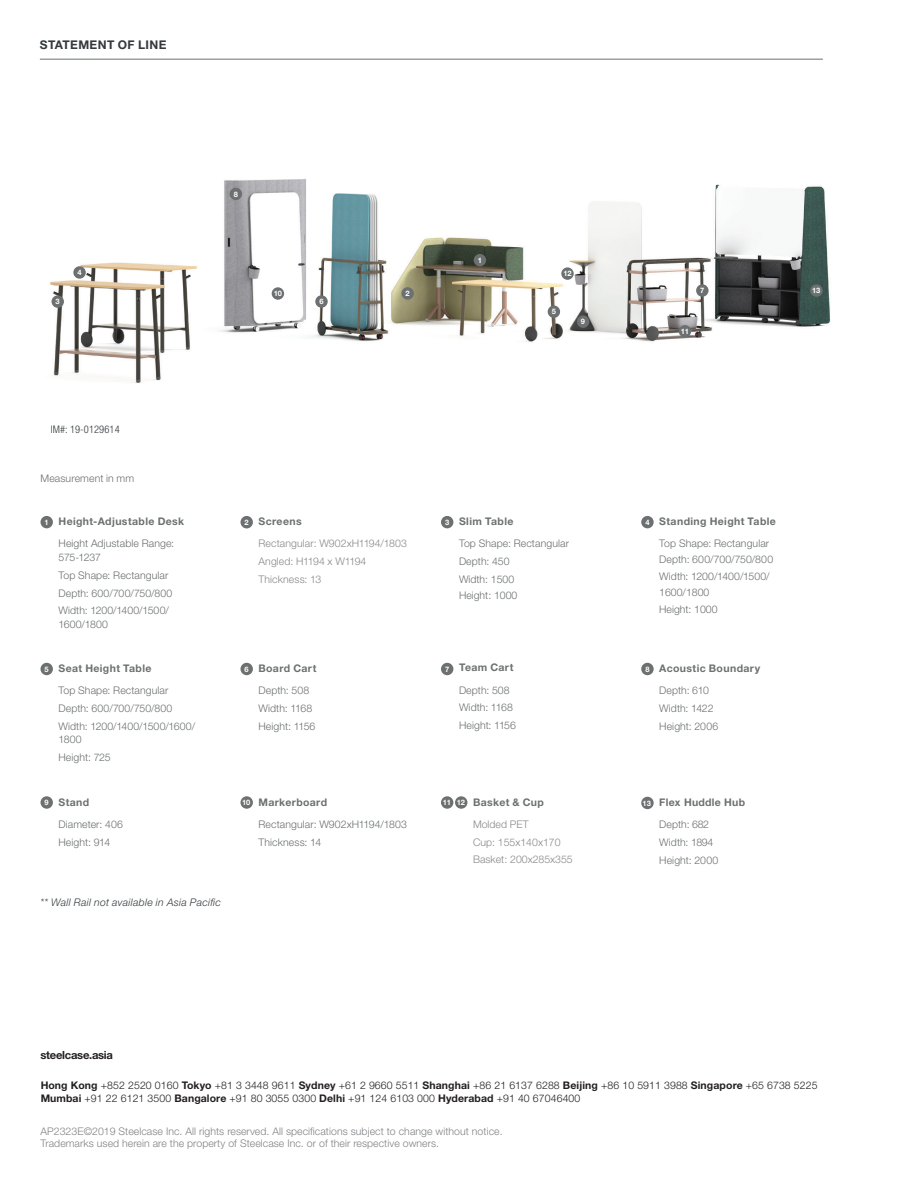
<style>
.page{position:relative;width:918px;height:1188px;background:#fff}
.page>*{position:absolute;margin:0;border:0;box-sizing:border-box;transform-origin:0 0}
.t1{font:700 12px "Helvetica Neue LT Pro";letter-spacing:.03em;color:#33393c}
.t2{font:700 11.25px "Helvetica Neue LT Pro";letter-spacing:-.025em;color:#231f20}
.SOL__Specs_-_MOD_cop{font:300 10.5px/17.9px "Helvetica Neue LT Pro";letter-spacing:.01em;color:#6c7070}
.t3{font:300 10.5px/13.5px "Helvetica Neue LT Pro";letter-spacing:.01em;color:#231f20}
.t4{font:300 10.5px/12.6px "Helvetica Neue LT Pro";letter-spacing:.005em;color:#808285}
.t5{font:700 10.5px "Helvetica Neue LT Pro";letter-spacing:.035em;color:#6c7070}
.t6{font:300 10.5px/17.9px "Helvetica Neue LT Pro";color:#888989}
.t7{font:italic 300 10.5px "Helvetica Neue LT Pro";letter-spacing:.03em;color:#33393c}
.t8{font:300 condensed 10.5px "Helvetica Neue LT Pro";letter-spacing:.01em;color:#33393c}
.t9{font:700 7.5px "Helvetica Neue LT Pro";color:#fff}
.s1{font-size:7.5px;color:#fff}
.s2{font-weight:700;font-size:7.5px;color:#fff}
.s3{font-weight:700}
</style>
<div class="page">
<div style="left:455px;top:796px;width:12px;height:13px;background:#6c7070;border-radius:50%"></div>
<div style="left:41px;top:516px;width:12px;height:12px;background:#6c7070;border-radius:50%"></div>
<div style="left:441px;top:516px;width:12px;height:12px;background:#6c7070;border-radius:50%"></div>
<div style="left:641px;top:516px;width:13px;height:12px;background:#6c7070;border-radius:50%"></div>
<div style="left:41px;top:796px;width:12px;height:13px;background:#6c7070;border-radius:50%"></div>
<div style="left:641px;top:663px;width:13px;height:12px;background:#6c7070;border-radius:50%"></div>
<div style="left:240px;top:796px;width:13px;height:13px;background:#6c7070;border-radius:50%"></div>
<div style="left:641px;top:797px;width:13px;height:12px;background:#6c7070;border-radius:50%"></div>
<div style="left:441px;top:663px;width:12px;height:12px;background:#6c7070;border-radius:50%"></div>
<div style="left:41px;top:663px;width:12px;height:12px;background:#6c7070;border-radius:50%"></div>
<div style="left:241px;top:663px;width:12px;height:12px;background:#6c7070;border-radius:50%"></div>
<div style="left:240px;top:516px;width:13px;height:12px;background:#6c7070;border-radius:50%"></div>
<div style="left:441px;top:796px;width:12px;height:13px;background:#6c7070;border-radius:50%"></div>
<img style="left:39px;top:58px;width:791px;height:325px">
<div style="left:679px;top:325px;width:12px;height:12px;background:#6c7070;border-radius:50%"></div>
<div style="left:561px;top:267px;width:13px;height:13px;background:#6c7070;border-radius:50%"></div>
<div style="left:474px;top:254px;width:12px;height:12px;background:#6c7070;border-radius:50%"></div>
<div style="left:52px;top:295px;width:12px;height:13px;background:#6c7070;border-radius:50%"></div>
<div style="left:73px;top:266px;width:13px;height:13px;background:#6c7070;border-radius:50%"></div>
<div style="left:230px;top:188px;width:12px;height:12px;background:#6c7070;border-radius:50%"></div>
<div style="left:577px;top:315px;width:12px;height:13px;background:#6c7070;border-radius:50%"></div>
<div style="left:696px;top:284px;width:13px;height:13px;background:#6c7070;border-radius:50%"></div>
<div style="left:548px;top:305px;width:12px;height:13px;background:#6c7070;border-radius:50%"></div>
<div style="left:272px;top:287px;width:12px;height:13px;background:#6c7070;border-radius:50%"></div>
<div style="left:315px;top:295px;width:13px;height:13px;background:#6c7070;border-radius:50%"></div>
<div style="left:401px;top:287px;width:13px;height:13px;background:#6c7070;border-radius:50%"></div>
<div style="left:810px;top:284px;width:13px;height:13px;background:#6c7070;border-radius:50%"></div>
<hr style="left:40px;top:59px;width:783px;height:1px;background:#6c7070">
<p class="t1" style="left:40px;top:37px;width:128px">STATEMENT OF LINE</p>
<p class="t9" style="left:234px;top:189px;width:6px">8</p>
<p class="t9" style="left:478px;top:255px;width:6px">1</p>
<p class="t9" style="left:77px;top:268px;width:6px">4</p>
<p class="t9" style="left:563px;top:269px;width:10px">12</p>
<p class="t9" style="left:274px;top:289px;width:10px">10</p>
<p class="t9" style="left:406px;top:289px;width:6px">2</p>
<p class="t9" style="left:56px;top:297px;width:6px">3</p>
<p class="t9" style="left:319px;top:297px;width:6px">6</p>
<p class="t9" style="left:552px;top:307px;width:6px">5</p>
<p class="t9" style="left:581px;top:317px;width:6px">9</p>
<p class="t8" style="left:51px;top:423px;width:71px">IM#: 19-0129614</p>
<p class="SOL__Specs_-_MOD_cop" style="left:40px;top:469px;width:95px">Measurement in mm</p>
<p class="t5" style="left:45px;top:515px;width:141px"><span class="s1">1</span> Height-Adjustable Desk</p>
<p class="t5" style="left:245px;top:515px;width:59px"><span class="s1">2</span> Screens</p>
<p class="SOL__Specs_-_MOD_cop" style="left:459px;top:511px;width:112px;line-height:21.5px;text-indent:-14px"><span class="s2">3</span> <span class="s3">Slim Table<br></span>Top Shape: Rectangular</p>
<p class="SOL__Specs_-_MOD_cop" style="left:459px;top:552px;width:60px;line-height:17.2px">Depth: 450<br>Width: 1500<br>Height: 1000</p>
<p class="t6" style="left:259px;top:535px;width:150px">Rectangular: W902xH1194/1803<br>Angled: H1194 x W1194<br>Thickness: 13</p>
<p class="SOL__Specs_-_MOD_cop" style="left:59px;top:537px;width:117px;line-height:13.5px">Height Adjustable Range:<br>575-1237</p>
<p class="SOL__Specs_-_MOD_cop" style="left:59px;top:566px;width:115px">Top Shape: Rectangular<br>Depth: 600/700/750/800<br>Width: 1200/1400/1500/</p>
<p class="SOL__Specs_-_MOD_cop" style="left:59px;top:615px;width:51px">1600/1800</p>
<p class="t9" style="left:700px;top:286px;width:6px">7</p>
<p class="t9" style="left:812px;top:286px;width:10px">13</p>
<p class="t9" style="left:681px;top:326px;width:10px">11</p>
<p class="SOL__Specs_-_MOD_cop" style="left:659px;top:511px;width:118px;line-height:21.5px;text-indent:-14px"><span class="s2">4</span> <span class="s3">Standing Height Table<br></span>Top Shape: Rectangular</p>
<p class="SOL__Specs_-_MOD_cop" style="left:659px;top:551px;width:115px;line-height:16.6px">Depth: 600/700/750/800<br>Width: 1200/1400/1500/<br>1600/1800<br>Height: 1000</p>
<p class="t5" style="left:459px;top:661px;width:56px">Team Cart</p>
<p class="SOL__Specs_-_MOD_cop" style="left:459px;top:681px;width:58px">Depth: 508<br>Width: 1168<br>Height: 1156</p>
<p class="t5" style="left:45px;top:662px;width:108px"><span class="s1">5</span> Seat Height Table</p>
<p class="t5" style="left:245px;top:662px;width:73px"><span class="s1">6</span> Board Cart</p>
<p class="t9" style="left:445px;top:664px;width:6px">7</p>
<p class="t5" style="left:645px;top:662px;width:116px"><span class="s1">8</span> Acoustic Boundary</p>
<p class="SOL__Specs_-_MOD_cop" style="left:58px;top:681px;width:138px">Top Shape: Rectangular<br>Depth: 600/700/750/800<br>Width: 1200/1400/1500/1600/</p>
<p class="SOL__Specs_-_MOD_cop" style="left:58px;top:731px;width:54px">1800<br>Height: 725</p>
<p class="t5" style="left:58px;top:795px;width:32px">Stand</p>
<p class="SOL__Specs_-_MOD_cop" style="left:58px;top:815px;width:66px">Diameter: 406<br>Height: 914</p>
<p class="SOL__Specs_-_MOD_cop" style="left:258px;top:681px;width:52px">Depth: 508</p>
<p class="SOL__Specs_-_MOD_cop" style="left:659px;top:681px;width:51px">Depth: 610</p>
<p class="SOL__Specs_-_MOD_cop" style="left:258px;top:699px;width:55px">Width: 1168</p>
<p class="SOL__Specs_-_MOD_cop" style="left:659px;top:699px;width:56px">Width: 1422</p>
<p class="SOL__Specs_-_MOD_cop" style="left:258px;top:717px;width:58px">Height: 1156</p>
<p class="SOL__Specs_-_MOD_cop" style="left:659px;top:717px;width:60px">Height: 2006</p>
<p class="t9" style="left:45px;top:798px;width:6px">9</p>
<p class="t5" style="left:242px;top:795px;width:87px"><span class="s1">10</span> Markerboard</p>
<p class="t5" style="left:443px;top:795px;width:103px"><span class="s1">11 12</span> Basket &amp; Cup</p>
<p class="t5" style="left:643px;top:796px;width:104px"><span class="s1">13</span> Flex Huddle Hub</p>
<p class="SOL__Specs_-_MOD_cop" style="left:258px;top:815px;width:150px">Rectangular: W902xH1194/1803<br>Thickness: 14</p>
<p class="t6" style="left:473px;top:815px;width:101px">Molded PET<br>Cup: 155x140x170<br>Basket: 200x285x355</p>
<p class="SOL__Specs_-_MOD_cop" style="left:659px;top:815px;width:60px">Depth: 682<br>Width: 1894<br>Height: 2000</p>
<p class="t7" style="left:40px;top:896px;width:182px">** Wall Rail not available in Asia Pacific</p>
<p class="t2" style="left:40px;top:1047px;width:74px">steelcase.asia</p>
<p class="t3" style="left:40px;top:1078px;width:779px"><span class="s3">Hong Kong</span> +852 2520 0160 <span class="s3">Tokyo</span> +81 3 3448 9611 <span class="s3">Sydney</span> +61 2 9660 5511 <span class="s3">Shanghai</span> +86 21 6137 6288 <span class="s3">Beijing</span> +86 10 5911 3988 <span class="s3">Singapore</span> +65 6738 5225<br><span class="s3">Mumbai</span> +91 22 6121 3500 <span class="s3">Bangalore</span> +91 80 3055 0300 <span class="s3">Delhi</span> +91 124 6103 000 <span class="s3">Hyderabad</span> +91 40 67046400</p>
<p class="t4" style="left:40px;top:1125px;width:464px">AP2323E©2019 Steelcase Inc. All rights reserved. All specifications subject to change without notice.<br>Trademarks used herein are the property of Steelcase Inc. or of their respective owners.</p>
</div>
